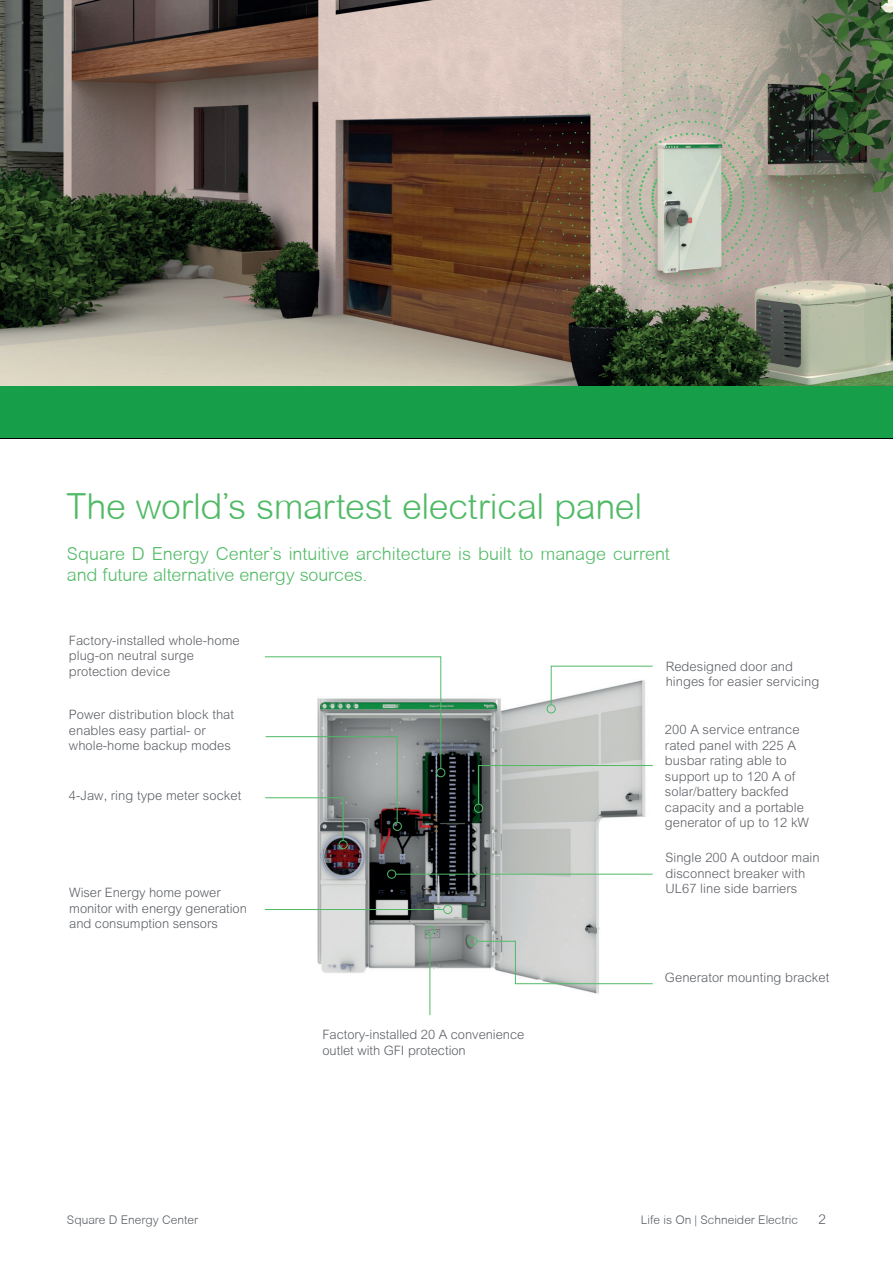
<style>
.page{position:relative;width:893px;height:1263px;background:#fff}
.page>*{position:absolute;margin:0;border:0;box-sizing:border-box;transform-origin:0 0}
.t1{font:300 36px "Arial Rounded MT";letter-spacing:-.01em;color:#51ba66}
.t2{font:300 18px/21.6px "Arial Rounded MT";letter-spacing:-.005em;color:#51ba66}
.t3{font:300 13.5px "Arial MT Std";color:#5a5f66}
.t4{font:300 12.9px/15.6px "Arial MT Std";letter-spacing:.005em;color:#5c5f65}
.t5{font:300 12px "Arial Rounded MT";color:#5a5f66}
</style>
<div class="page">
<img style="left:264px;top:698px;width:389px;height:318px">
<hr style="left:265px;top:909px;width:178px;height:1px;background:#50ba66">
<div style="left:339px;top:840px;width:9px;height:9px;border:1px solid #50ba66;border-radius:50%"></div>
<div style="left:436px;top:768px;width:9px;height:9px;border:1px solid #50ba66;border-radius:50%"></div>
<div style="left:474px;top:804px;width:9px;height:9px;border:1px solid #50ba66;border-radius:50%"></div>
<div style="left:443px;top:905px;width:9px;height:9px;border:1px solid #50ba66;border-radius:50%"></div>
<div style="left:425px;top:925px;width:9px;height:10px;border:1px solid #50ba66;border-radius:50%"></div>
<div style="left:468px;top:937px;width:9px;height:9px;border:1px solid #50ba66;border-radius:50%"></div>
<svg style="left:264px;top:656px;width:178px;height:185px"></svg>
<svg style="left:478px;top:764px;width:175px;height:41px;background:#bac0bb"></svg>
<div style="left:547px;top:704px;width:9px;height:9px;border:1px solid #50ba66;border-radius:50%"></div>
<svg style="left:550px;top:665px;width:103px;height:41px"></svg>
<div style="left:387px;top:869px;width:9px;height:10px;border:1px solid #50ba66;border-radius:50%"></div>
<hr style="left:396px;top:874px;width:257px;height:1px;background:#50ba66">
<hr style="left:429px;top:935px;width:1px;height:80px;background:#50ba66">
<svg style="left:476px;top:940px;width:177px;height:45px"></svg>
<img style="left:0;top:0;width:893px;height:386px">
<div style="left:0;top:386px;width:893px;height:52px;background:#169e48"></div>
<h1 class="t1" style="left:67px;top:485px;width:577px">The world’s smartest electrical panel</h1>
<h2 class="t2" style="left:67px;top:543px;width:604px">Square D Energy Center’s intuitive architecture is built to manage current and future alternative energy sources.</h2>
<p class="t4" style="left:69px;top:632px;width:172px">Factory-installed whole-home plug-on neutral surge protection device</p>
<p class="t4" style="left:69px;top:707px;width:167px">Power distribution block that enables easy partial- or whole-home backup modes</p>
<p class="t4" style="left:69px;top:788px;width:174px">4-Jaw, ring type meter socket</p>
<p class="t4" style="left:69px;top:885px;width:179px">Wiser Energy home power monitor with energy generation and consumption sensors</p>
<p class="t4" style="left:322px;top:1026px;width:203px">Factory-installed 20 A convenience outlet with GFI protection</p>
<p class="t4" style="left:666px;top:658px;width:155px">Redesigned door and hinges for easier servicing</p>
<p class="t4" style="left:665px;top:722px;width:146px">200 A service entrance rated panel with 225 A busbar rating able to support up to 120 A of solar/battery backfed capacity and a portable generator of up to 12 kW</p>
<p class="t4" style="left:665px;top:850px;width:156px">Single 200 A outdoor main disconnect breaker with<br>UL67 line side barriers</p>
<p class="t4" style="left:665px;top:970px;width:166px">Generator mounting bracket</p>
<p class="t5" style="left:67px;top:1212px;width:133px">Square D Energy Center</p>
<p class="t5" style="left:641px;top:1212px;width:159px">Life is On | Schneider Electric</p>
<p class="t3" style="left:818px;top:1211px;width:9px">2</p>
</div>
